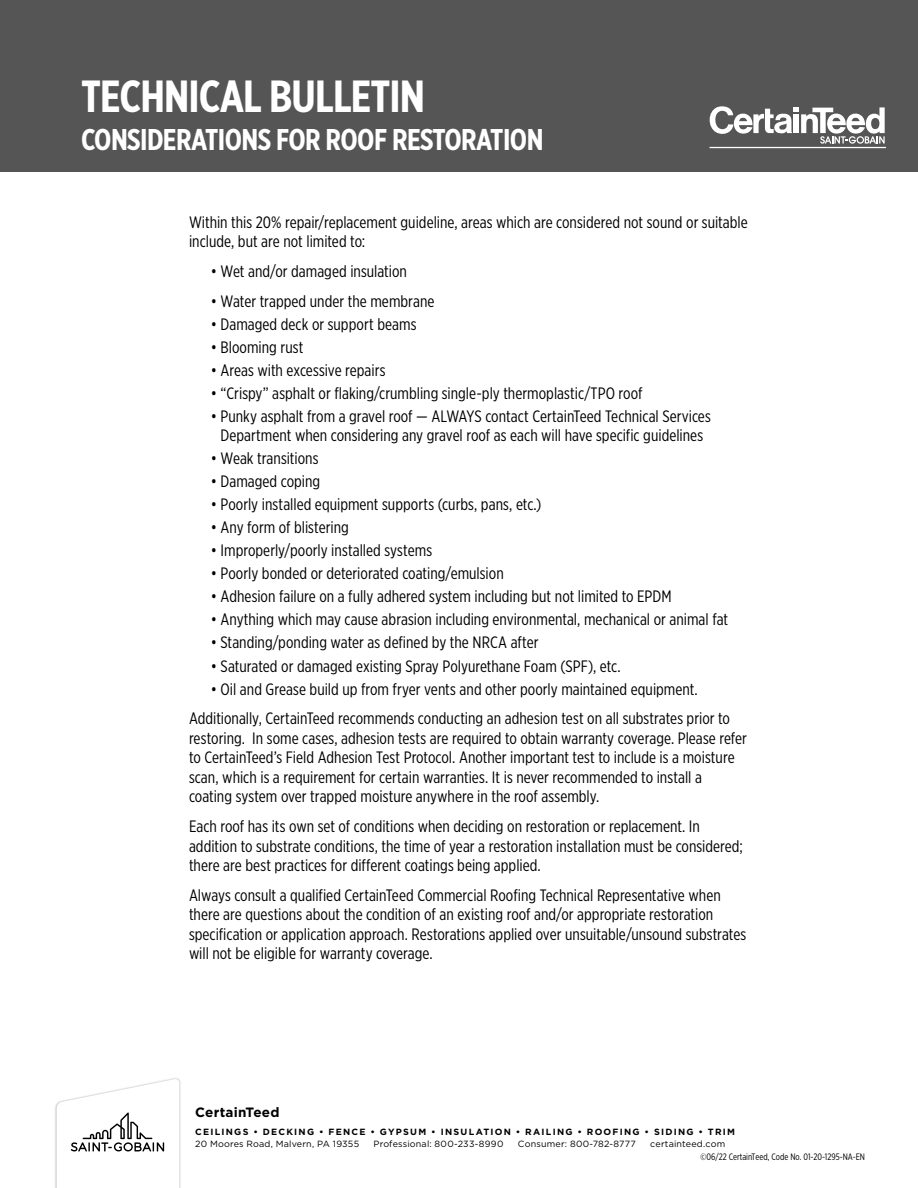
<style>
.page{position:relative;width:918px;height:1188px;background:#fff}
.page>*{position:absolute;margin:0;border:0;box-sizing:border-box;transform-origin:0 0}
.t1{font:700 45px "Gotham X Narrow";letter-spacing:-.02em;color:#fff}
.t2{font:700 30px "Gotham X Narrow";letter-spacing:-.02em;color:#fff}
.t3{font:16.5px/19.5px "Gotham X Narrow";color:#000}
.t4{font:700 13.5px "Gotham";letter-spacing:.015em;color:#000}
.t5{font:9.3px "Gotham X Narrow";color:#000}
.t6{font:9px "Gotham";letter-spacing:.02em;color:#000}
.t7{font:700 9px "Gotham";letter-spacing:.135em;color:#000}
</style>
<div class="page">
<div style="left:0;top:0;width:918px;height:172px;background:#555"></div>
<svg style="left:710px;top:106px;width:175px;height:38px"></svg>
<hr style="left:710px;top:147px;width:176px;height:1px;background:#fff">
<div style="left:55px;top:1077px;width:126px;height:111px;background:#000;opacity:.3"></div>
<svg style="left:57px;top:1079px;width:122px;height:109px"></svg>
<h1 class="t1" style="left:81px;top:68px;width:346px">TECHNICAL BULLETIN</h1>
<h2 class="t2" style="left:81px;top:121px;width:464px">CONSIDERATIONS FOR ROOF RESTORATION</h2>
<p class="t3" style="left:189px;top:212px;width:560px">Within this 20% repair/replacement guideline, areas which are considered not sound or suitable include, but are not limited to:</p>
<p class="t3" style="left:211px;top:261px;width:198px">• Wet and/or damaged insulation</p>
<p class="t3" style="left:211px;top:291px;width:225px">• Water trapped under the membrane</p>
<p class="t3" style="left:211px;top:314px;width:207px">• Damaged deck or support beams</p>
<p class="t3" style="left:211px;top:337px;width:94px">• Blooming rust</p>
<p class="t3" style="left:211px;top:360px;width:176px">• Areas with excessive repairs</p>
<p class="t3" style="left:211px;top:383px;width:433px">• “Crispy” asphalt or flaking/crumbling single-ply thermoplastic/TPO roof</p>
<p class="t3" style="left:211px;top:406px;width:502px;text-align:center">• Punky asphalt from a gravel roof — ALWAYS contact CertainTeed Technical Services<br>Department when considering any gravel roof as each will have specific guidelines</p>
<p class="t3" style="left:211px;top:449px;width:109px">• Weak transitions</p>
<p class="t3" style="left:211px;top:472px;width:111px">• Damaged coping</p>
<p class="t3" style="left:211px;top:495px;width:332px">• Poorly installed equipment supports (curbs, pans, etc.)</p>
<p class="t3" style="left:211px;top:518px;width:140px">• Any form of blistering</p>
<p class="t3" style="left:211px;top:541px;width:223px">• Improperly/poorly installed systems</p>
<p class="t3" style="left:211px;top:564px;width:294px">• Poorly bonded or deteriorated coating/emulsion</p>
<p class="t3" style="left:211px;top:587px;width:462px">• Adhesion failure on a fully adhered system including but not limited to EPDM</p>
<p class="t3" style="left:211px;top:610px;width:519px">• Anything which may cause abrasion including environmental, mechanical or animal fat</p>
<p class="t3" style="left:211px;top:633px;width:329px">• Standing/ponding water as defined by the NRCA after</p>
<p class="t3" style="left:211px;top:656px;width:411px">• Saturated or damaged existing Spray Polyurethane Foam (SPF), etc.</p>
<p class="t3" style="left:189px;top:674px;width:543px;line-height:29.7px;text-indent:22px">• Oil and Grease build up from fryer vents and other poorly maintained equipment.<br>Additionally, CertainTeed recommends conducting an adhesion test on all substrates prior to</p>
<p class="t3" style="left:189px;top:728px;width:559px">restoring. In some cases, adhesion tests are required to obtain warranty coverage. Please refer to CertainTeed’s Field Adhesion Test Protocol. Another important test to include is a moisture scan, which is a requirement for certain warranties. It is never recommended to install a coating system over trapped moisture anywhere in the roof assembly.</p>
<p class="t3" style="left:189px;top:816px;width:555px">Each roof has its own set of conditions when deciding on restoration or replacement. In addition to substrate conditions, the time of year a restoration installation must be considered; there are best practices for different coatings being applied.</p>
<p class="t3" style="left:189px;top:885px;width:559px">Always consult a qualified CertainTeed Commercial Roofing Technical Representative when there are questions about the condition of an existing roof and/or appropriate restoration specification or application approach. Restorations applied over unsuitable/unsound substrates will not be eligible for warranty coverage.</p>
<p class="t4" style="left:195px;top:1103px;width:86px">CertainTeed</p>
<p class="t7" style="left:195px;top:1125px;width:541px">CEILINGS • DECKING • FENCE • GYPSUM • INSULATION • RAILING • ROOFING • SIDING • TRIM</p>
<p class="t6" style="left:195px;top:1138px;width:165px">20 Moores Road, Malvern, PA 19355</p>
<p class="t6" style="left:374px;top:1138px;width:131px">Professional: 800-233-8990</p>
<p class="t6" style="left:518px;top:1138px;width:119px">Consumer: 800-782-8777</p>
<p class="t6" style="left:650px;top:1138px;width:77px">certainteed.com</p>
<p class="t5" style="left:701px;top:1151px;width:166px">©06/22 CertainTeed, Code No. 01-20-1295-NA-EN</p>
</div>
